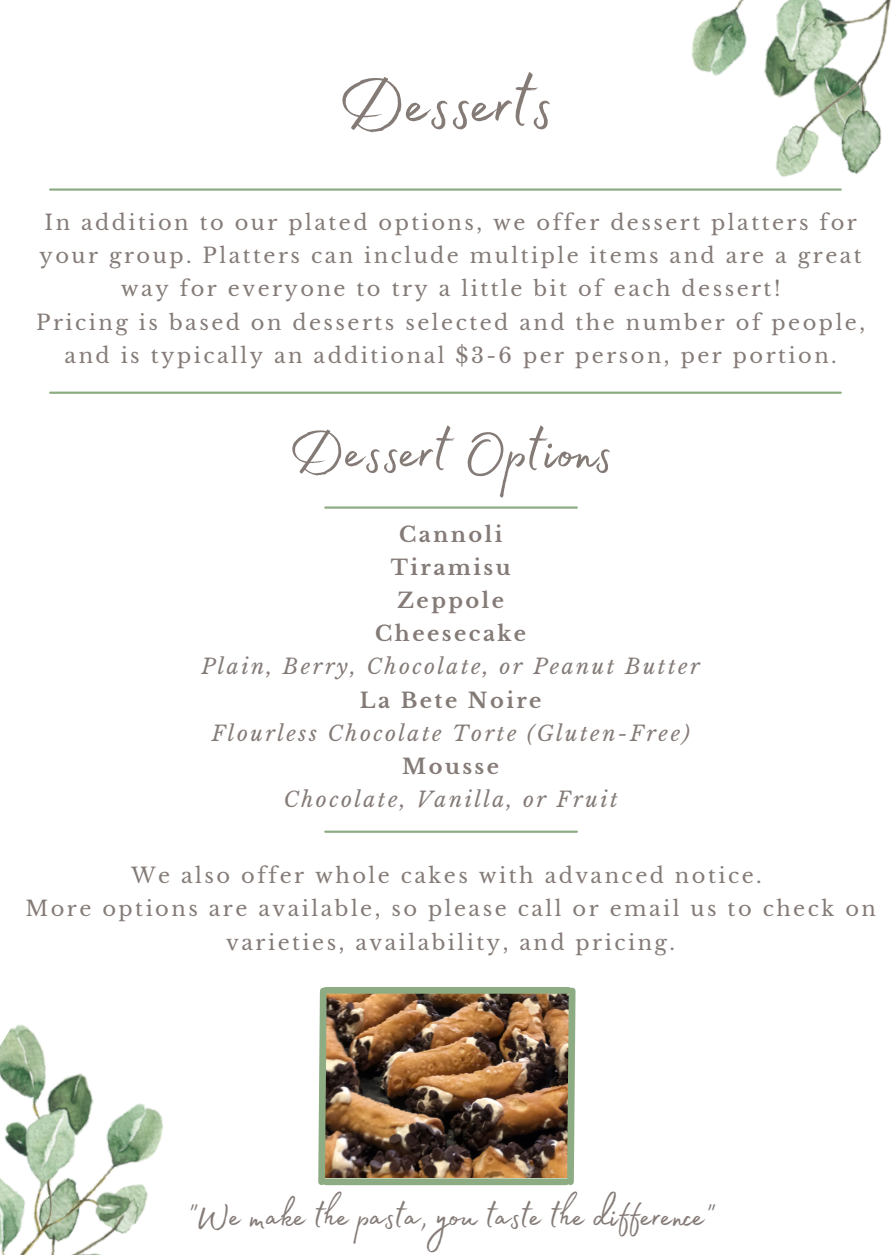
<style>
.page{position:relative;width:892px;height:1258px;background:#fff}
.page>*{position:absolute;margin:0;border:0;box-sizing:border-box;transform-origin:0 0}
.t1{font:90px "Madelyn Fill";color:#847b77}
.t2{font:74.7px "Madelyn Fill";color:#847b77}
.t3{font:45px "Madelyn Fill";color:#847b77}
.t4{font:21px/33.3px "Libre Baskerville";letter-spacing:.12em;color:#847b77;text-align:center}
.t5{font:italic 21px "Libre Baskerville";letter-spacing:.12em;color:#847b77}
.t6{font:700 21px "Libre Baskerville";letter-spacing:.12em;color:#847b77}
</style>
<div class="page">
<img style="left:691px;top:16px;width:25px;height:60px">
<img style="left:0;top:1024px;width:163px;height:231px">
<img style="left:716px;top:0;width:175px;height:191px">
<hr style="left:50px;top:392px;width:790px;height:2px;background:#8eac84">
<img style="left:330px;top:994px;width:233px;height:184px">
<div style="left:326px;top:987px;width:242px;height:7px;background:#8eac84"></div>
<div style="left:326px;top:1178px;width:240px;height:7px;background:#8eac84"></div>
<svg style="left:563px;top:987px;width:13px;height:199px;background:#9b9e7e"></svg>
<svg style="left:318px;top:987px;width:12px;height:199px;background:#979d7b"></svg>
<hr style="left:50px;top:188px;width:790px;height:3px;background:#8eac84">
<hr style="left:325px;top:506px;width:251px;height:3px;background:#8eac84">
<hr style="left:325px;top:830px;width:251px;height:3px;background:#8eac84">
<p class="t1" style="left:338px;top:35px;width:217px">Desserts</p>
<p class="t4" style="left:40px;top:206px;width:823px">In addition to our plated options, we offer dessert platters for your group. Platters can include multiple items and are a great way for everyone to try a little bit of each dessert!</p>
<p class="t4" style="left:36px;top:306px;width:830px">Pricing is based on desserts selected and the number of people, and is typically an additional $3-6 per person, per portion.</p>
<p class="t2" style="left:288px;top:395px;width:325px">Dessert Options</p>
<p class="t6" style="left:399px;top:521px;width:105px">Cannoli</p>
<p class="t6" style="left:390px;top:554px;width:121px">Tiramisu</p>
<p class="t6" style="left:397px;top:588px;width:108px">Zeppole</p>
<p class="t6" style="left:375px;top:621px;width:152px">Cheesecake</p>
<p class="t5" style="left:201px;top:654px;width:500px">Plain, Berry, Chocolate, or Peanut Butter</p>
<p class="t6" style="left:360px;top:687px;width:183px">La Bete Noire</p>
<p class="t5" style="left:212px;top:720px;width:479px">Flourless Chocolate Torte (Gluten-Free)</p>
<p class="t6" style="left:402px;top:753px;width:98px">Mousse</p>
<p class="t5" style="left:284px;top:787px;width:335px">Chocolate, Vanilla, or Fruit</p>
<p class="t4" style="left:131px;top:859px;width:632px">We also offer whole cakes with advanced notice.</p>
<p class="t4" style="left:25px;top:892px;width:851px">More options are available, so please call or email us to check on varieties, availability, and pricing.</p>
<p class="t3" style="left:187px;top:1182px;width:528px">"We make the pasta, you taste the difference"</p>
</div>
